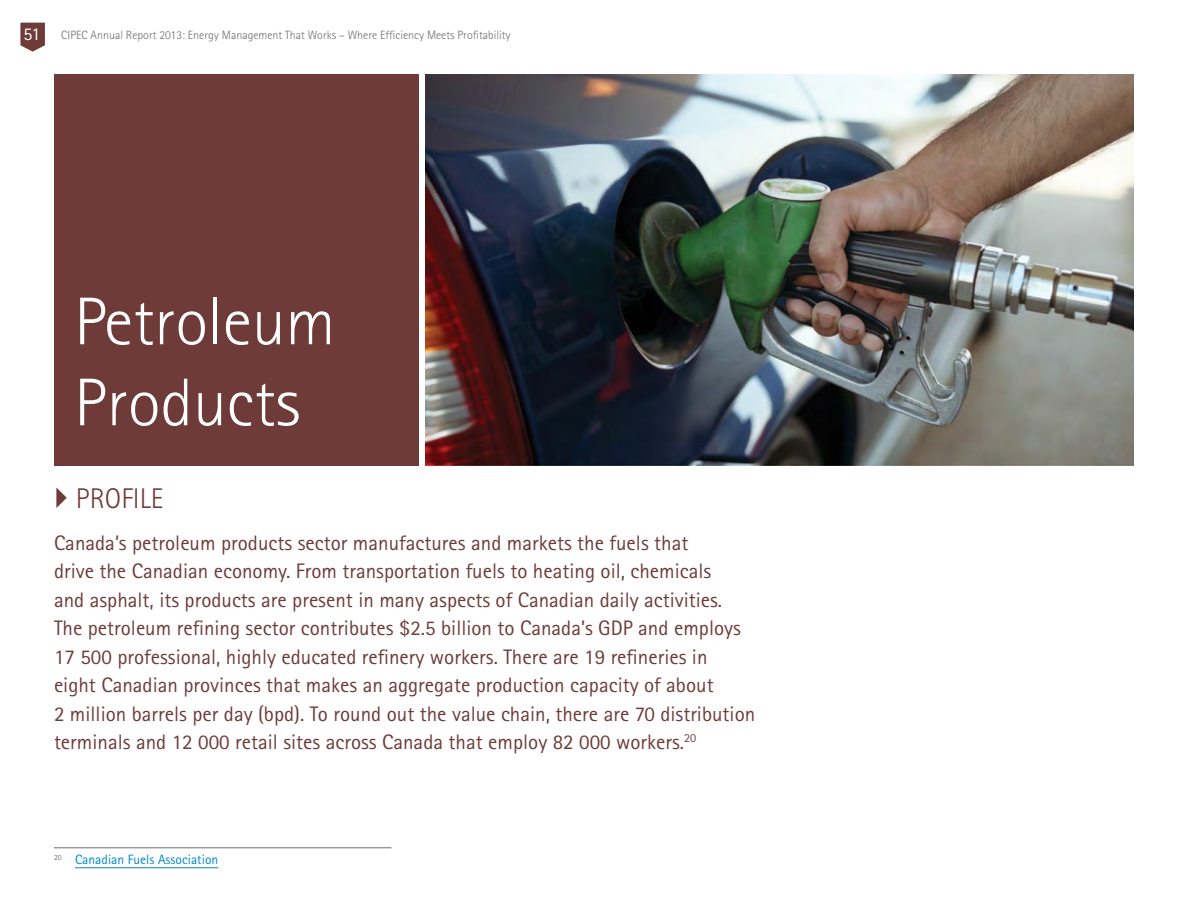
<style>
.page{position:relative;width:1188px;height:918px;background:#fff}
.page>*{position:absolute;margin:0;border:0;box-sizing:border-box;transform-origin:0 0}
.t1{font:300 67.5px/81px "Rotis Sans Serif Std";color:#fff}
.t2{font:300 28.5px "Rotis Sans Serif Std";color:#6e3b39}
.t3{font:21px/28.5px "Rotis Sans Serif Std";color:#6e3b39}
.t4{font:13.5px "Rotis Sans Serif Std";color:#0088cb}
.t5{font:300 12px "Rotis Sans Serif Std";color:#6c6d70}
.s1{font-weight:400;font-size:18px;color:#fff}
</style>
<div class="page">
<svg style="left:20px;top:23px;width:25px;height:29px"></svg>
<div style="left:54px;top:74px;width:364px;height:392px;background:#6e3b39"></div>
<hr style="left:54px;top:847px;width:338px;height:1px;background:#6c6d70">
<hr style="left:75px;top:867px;width:143px;height:1px;background:#0088cb">
<img style="left:425px;top:74px;width:709px;height:392px">
<p class="t5" style="left:23px;top:28px;width:489px"><span class="s1">51</span> CIPEC Annual Report 2013: Energy Management That Works – Where Efficiency Meets Profitability</p>
<h2 class="t1" style="left:74px;top:281px;width:263px">Petroleum<br>Products</h2>
<h3 class="t2" style="left:76px;top:482px;width:89px">PROFILE</h3>
<p class="t3" style="left:54px;top:528px;width:703px">Canada’s petroleum products sector manufactures and markets the fuels that<br>drive the Canadian economy. From transportation fuels to heating oil, chemicals<br>and asphalt, its products are present in many aspects of Canadian daily activities.<br>The petroleum refining sector contributes $2.5 billion to Canada’s GDP and employs 17 500 professional, highly educated refinery workers. There are 19 refineries in<br>eight Canadian provinces that makes an aggregate production capacity of about<br>2 million barrels per day (bpd). To round out the value chain, there are 70 distribution terminals and 12 000 retail sites across Canada that employ 82 000 workers.<sup>20</sup></p>
<p class="t4" style="left:54px;top:851px;width:166px"><sup>20</sup> Canadian Fuels Association</p>
</div>
